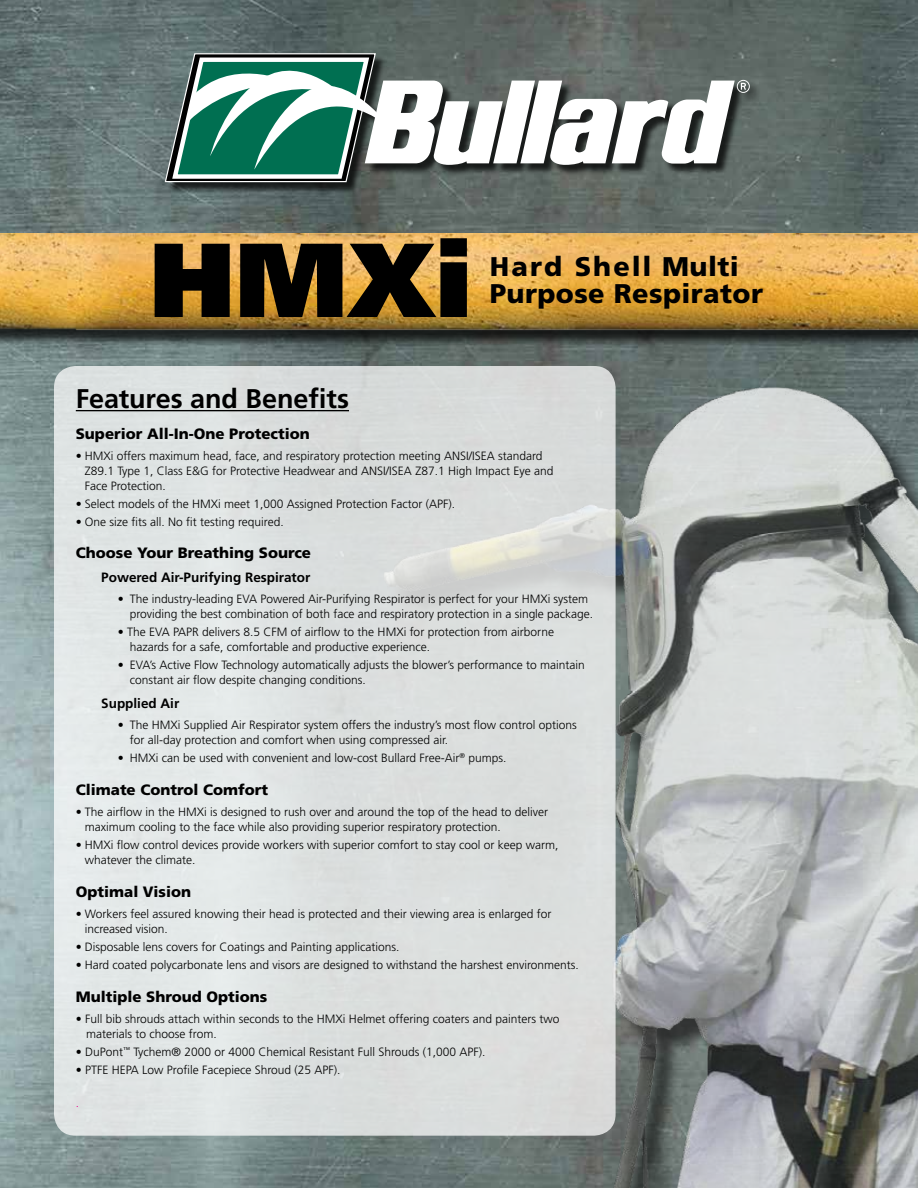
<style>
.page{position:relative;width:918px;height:1188px;background:#fff}
.page>*{position:absolute;margin:0;border:0;box-sizing:border-box;transform-origin:0 0}
.t1{font:900 105px "Frutiger";color:#000}
.t2{font:900 27px/27px "Frutiger";letter-spacing:.015em;color:#000}
.t3{font:700 27px "Frutiger";letter-spacing:-.005em;color:#000}
.t4{font:900 15px "Frutiger";color:#000}
.t5{font:700 13.5px "Frutiger";color:#000}
.t6{font:300 12px/15px "Frutiger";color:#000}
.t7{font:300 12px "Frutiger";color:#ec008c}
</style>
<div class="page">
<img style="left:0;top:0;width:918px;height:1188px">
<img style="left:0;top:233px;width:918px;height:122px">
<img style="left:381px;top:266px;width:537px;height:922px">
<div style="left:54px;top:366px;width:562px;height:770px;background:#dce0df;border-radius:22px"></div>
<hr style="left:76px;top:410px;width:273px;height:1px;background:#000">
<div style="left:166px;top:55px;width:595px;height:139px;background:#000;opacity:.75"></div>
<svg style="left:164px;top:53px;width:586px;height:130px"></svg>
<h1 class="t1" style="left:149px;top:216px;width:324px">HMXi</h1>
<h2 class="t2" style="left:490px;top:253px;width:275px">Hard Shell Multi<br>Purpose Respirator</h2>
<h2 class="t3" style="left:76px;top:383px;width:275px">Features and Benefits</h2>
<p class="t4" style="left:76px;top:425px;width:236px">Superior All-In-One Protection</p>
<p class="t6" style="left:85px;top:449px;width:470px;text-indent:-9px">• HMXi offers maximum head, face, and respiratory protection meeting ANSI/ISEA standard<br>Z89.1 Type 1, Class E&amp;G for Protective Headwear and ANSI/ISEA Z87.1 High Impact Eye and<br>Face Protection.</p>
<p class="t6" style="left:76px;top:497px;width:381px">• Select models of the HMXi meet 1,000 Assigned Protection Factor (APF).</p>
<p class="t6" style="left:76px;top:515px;width:209px">• One size fits all. No fit testing required.</p>
<p class="t4" style="left:76px;top:544px;width:237px">Choose Your Breathing Source</p>
<p class="t5" style="left:101px;top:569px;width:211px">Powered Air-Purifying Respirator</p>
<p class="t6" style="left:130px;top:591px;width:465px;text-indent:-12px">• The industry-leading EVA Powered Air-Purifying Respirator is perfect for your HMXi system providing the best combination of both face and respiratory protection in a single package.</p>
<p class="t6" style="left:130px;top:624px;width:426px;text-indent:-12px">• The EVA PAPR delivers 8.5 CFM of airflow to the HMXi for protection from airborne hazards for a safe, comfortable and productive experience.</p>
<p class="t6" style="left:130px;top:657px;width:457px;text-indent:-12px">• EVA’s Active Flow Technology automatically adjusts the blower’s performance to maintain constant air flow despite changing conditions.</p>
<p class="t5" style="left:101px;top:695px;width:80px">Supplied Air</p>
<p class="t6" style="left:130px;top:717px;width:448px;text-indent:-12px">• The HMXi Supplied Air Respirator system offers the industry’s most flow control options for all-day protection and comfort when using compressed air.</p>
<p class="t6" style="left:118px;top:750px;width:390px">• HMXi can be used with convenient and low-cost Bullard Free-Air<sup>®</sup> pumps.</p>
<p class="t4" style="left:76px;top:781px;width:194px">Climate Control Comfort</p>
<p class="t6" style="left:85px;top:804px;width:465px;text-indent:-9px">• The airflow in the HMXi is designed to rush over and around the top of the head to deliver maximum cooling to the face while also providing superior respiratory protection.</p>
<p class="t6" style="left:85px;top:837px;width:475px;text-indent:-9px">• HMXi flow control devices provide workers with superior comfort to stay cool or keep warm, whatever the climate.</p>
<p class="t4" style="left:76px;top:883px;width:117px">Optimal Vision</p>
<p class="t6" style="left:85px;top:906px;width:468px;text-indent:-9px">• Workers feel assured knowing their head is protected and their viewing area is enlarged for increased vision.</p>
<p class="t6" style="left:76px;top:939px;width:325px">• Disposable lens covers for Coatings and Painting applications.</p>
<p class="t6" style="left:76px;top:957px;width:505px">• Hard coated polycarbonate lens and visors are designed to withstand the harshest environments.</p>
<p class="t4" style="left:76px;top:988px;width:193px">Multiple Shroud Options</p>
<p class="t6" style="left:86px;top:1011px;width:475px;text-indent:-10px">• Full bib shrouds attach within seconds to the HMXi Helmet offering coaters and painters two materials to choose from.</p>
<p class="t6" style="left:76px;top:1044px;width:411px">• DuPont<sup>™</sup> Tychem® 2000 or 4000 Chemical Resistant Full Shrouds (1,000 APF).</p>
<p class="t6" style="left:76px;top:1062px;width:266px">• PTFE HEPA Low Profile Facepiece Shroud (25 APF).</p>
<p class="t7" style="left:76px;top:1096px;width:5px">.</p>
</div>
